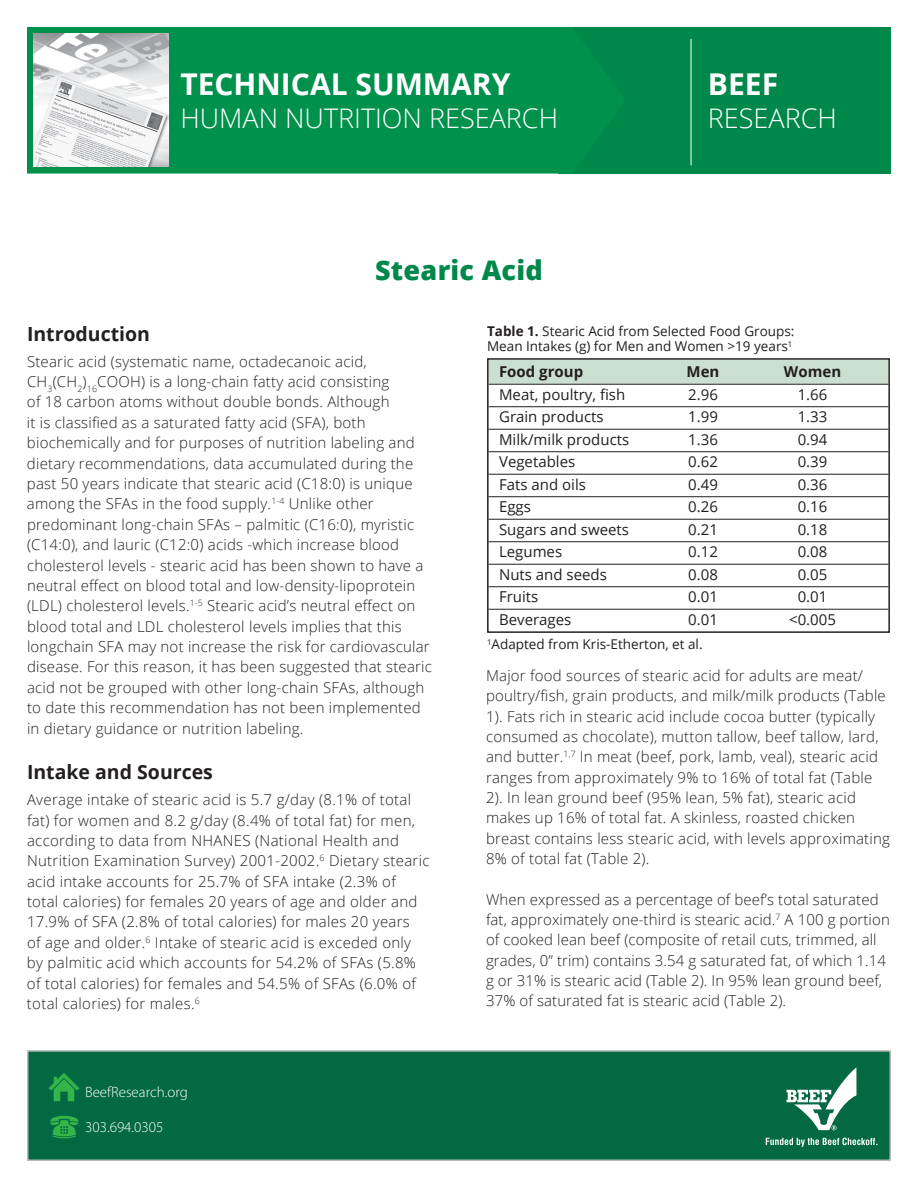
<style>
.page{position:relative;width:918px;height:1188px;background:#fff}
.page>*{position:absolute;margin:0;border:0;box-sizing:border-box;transform-origin:0 0}
.t1{font:700 30px "Open Sans";color:#fff}
.t2{font:300 27px "Open Sans";color:#fff}
.t3{font:800 27px "Open Sans";letter-spacing:.01em;color:#00884b}
.t4{font:700 19.5px "Open Sans";color:#231f20}
.t5{font:300 15px/20.4px "Open Sans";letter-spacing:.015em;color:#231f20}
.t6{font:15px "Open Sans";color:#231f20}
.t7{font:300 15px "Myriad Pro";color:#fff}
.t8{font:700 15px "Open Sans";color:#231f20}
.t9{font:13.5px/15px "Open Sans";color:#231f20}
.s1{font-weight:700}
</style>
<div class="page">
<div style="left:27px;top:1050px;width:864px;height:111px;background:#026943;border:2px solid #b9b9ba"></div>
<div style="left:558px;top:27px;width:333px;height:147px;background:#00884b"></div>
<div style="left:27px;top:27px;width:531px;height:147px;background:#00914d"></div>
<svg style="left:786px;top:1067px;width:71px;height:63px"></svg>
<svg style="left:766px;top:1138px;width:112px;height:9px"></svg>
<svg style="left:49px;top:1073px;width:30px;height:28px"></svg>
<svg style="left:50px;top:1116px;width:29px;height:22px"></svg>
<hr style="left:691px;top:39px;width:1px;height:126px;background:#fff">
<img style="left:34px;top:34px;width:134px;height:133px">
<div style="left:489px;top:360px;width:399px;height:24px;background:#cbdfd0"></div>
<hr style="left:489px;top:384px;width:399px;height:1px;background:#231f20">
<hr style="left:489px;top:406px;width:399px;height:1px;background:#231f20">
<hr style="left:489px;top:429px;width:399px;height:1px;background:#231f20">
<hr style="left:489px;top:451px;width:399px;height:1px;background:#231f20">
<hr style="left:489px;top:474px;width:399px;height:1px;background:#231f20">
<hr style="left:489px;top:496px;width:399px;height:1px;background:#231f20">
<hr style="left:489px;top:519px;width:399px;height:1px;background:#231f20">
<hr style="left:489px;top:541px;width:399px;height:1px;background:#231f20">
<hr style="left:489px;top:564px;width:399px;height:1px;background:#231f20">
<hr style="left:489px;top:586px;width:399px;height:1px;background:#231f20">
<hr style="left:489px;top:609px;width:399px;height:1px;background:#231f20">
<div style="left:487px;top:358px;width:403px;height:275px;border:2px solid #231f20"></div>
<h1 class="t1" style="left:180px;top:63px;width:332px">TECHNICAL SUMMARY</h1>
<h2 class="t2" style="left:180px;top:99px;width:379px">HUMAN NUTRITION RESEARCH</h2>
<h2 class="t3" style="left:375px;top:249px;width:169px">Stearic Acid</h2>
<h1 class="t1" style="left:708px;top:63px;width:72px">BEEF</h1>
<h2 class="t2" style="left:708px;top:99px;width:130px">RESEARCH</h2>
<h3 class="t4" style="left:27px;top:320px;width:125px">Introduction</h3>
<p class="t5" style="left:27px;top:351px;width:407px">Stearic acid (systematic name, octadecanoic acid, CH<sub>3</sub>(CH<sub>2</sub>)<sub>16</sub>COOH) is a long-chain fatty acid consisting<br>of 18 carbon atoms without double bonds. Although<br>it is classified as a saturated fatty acid (SFA), both biochemically and for purposes of nutrition labeling and dietary recommendations, data accumulated during the past 50 years indicate that stearic acid (C18:0) is unique among the SFAs in the food supply.<sup>1-4</sup> Unlike other predominant long-chain SFAs – palmitic (C16:0), myristic (C14:0), and lauric (C12:0) acids -which increase blood cholesterol levels - stearic acid has been shown to have a neutral effect on blood total and low-density-lipoprotein (LDL) cholesterol levels.<sup>1-5</sup> Stearic acid’s neutral effect on blood total and LDL cholesterol levels implies that this longchain SFA may not increase the risk for cardiovascular disease. For this reason, it has been suggested that stearic acid not be grouped with other long-chain SFAs, although to date this recommendation has not been implemented in dietary guidance or nutrition labeling.</p>
<h3 class="t4" style="left:27px;top:759px;width:187px">Intake and Sources</h3>
<p class="t5" style="left:27px;top:789px;width:404px">Average intake of stearic acid is 5.7 g/day (8.1% of total fat) for women and 8.2 g/day (8.4% of total fat) for men, according to data from NHANES (National Health and Nutrition Examination Survey) 2001-2002.<sup>6</sup> Dietary stearic acid intake accounts for 25.7% of SFA intake (2.3% of total calories) for females 20 years of age and older and 17.9% of SFA (2.8% of total calories) for males 20 years<br>of age and older.<sup>6</sup> Intake of stearic acid is exceded only by palmitic acid which accounts for 54.2% of SFAs (5.8% of total calories) for females and 54.5% of SFAs (6.0% of total calories) for males.<sup>6</sup></p>
<p class="t7" style="left:85px;top:1083px;width:104px">BeefResearch.org</p>
<p class="t7" style="left:85px;top:1118px;width:80px">303.694.0305</p>
<p class="t9" style="left:487px;top:323px;width:309px"><span class="s1">Table 1.</span> Stearic Acid from Selected Food Groups:<br>Mean Intakes (g) for Men and Women &gt;19 years<sup>1</sup></p>
<p class="t8" style="left:499px;top:361px;width:86px">Food group</p>
<p class="t8" style="left:687px;top:361px;width:34px">Men</p>
<p class="t8" style="left:784px;top:361px;width:59px">Women</p>
<p class="t6" style="left:499px;top:384px;width:128px">Meat, poultry, fish</p>
<p class="t6" style="left:688px;top:384px;width:31px">2.96</p>
<p class="t6" style="left:798px;top:384px;width:31px">1.66</p>
<p class="t6" style="left:499px;top:406px;width:106px">Grain products</p>
<p class="t6" style="left:688px;top:406px;width:31px">1.99</p>
<p class="t6" style="left:798px;top:406px;width:31px">1.33</p>
<p class="t6" style="left:499px;top:429px;width:132px">Milk/milk products</p>
<p class="t6" style="left:688px;top:429px;width:31px">1.36</p>
<p class="t6" style="left:798px;top:429px;width:31px">0.94</p>
<p class="t6" style="left:499px;top:451px;width:78px">Vegetables</p>
<p class="t6" style="left:688px;top:451px;width:31px">0.62</p>
<p class="t6" style="left:798px;top:451px;width:31px">0.39</p>
<p class="t6" style="left:499px;top:474px;width:88px">Fats and oils</p>
<p class="t6" style="left:688px;top:474px;width:31px">0.49</p>
<p class="t6" style="left:798px;top:474px;width:31px">0.36</p>
<p class="t6" style="left:499px;top:496px;width:33px">Eggs</p>
<p class="t6" style="left:688px;top:496px;width:31px">0.26</p>
<p class="t6" style="left:798px;top:496px;width:31px">0.16</p>
<p class="t6" style="left:499px;top:519px;width:131px">Sugars and sweets</p>
<p class="t6" style="left:688px;top:519px;width:31px">0.21</p>
<p class="t6" style="left:798px;top:519px;width:31px">0.18</p>
<p class="t6" style="left:499px;top:541px;width:65px">Legumes</p>
<p class="t6" style="left:688px;top:541px;width:31px">0.12</p>
<p class="t6" style="left:798px;top:541px;width:31px">0.08</p>
<p class="t6" style="left:499px;top:564px;width:109px">Nuts and seeds</p>
<p class="t6" style="left:688px;top:564px;width:31px">0.08</p>
<p class="t6" style="left:798px;top:564px;width:31px">0.05</p>
<p class="t6" style="left:499px;top:586px;width:41px">Fruits</p>
<p class="t6" style="left:688px;top:586px;width:31px">0.01</p>
<p class="t6" style="left:798px;top:586px;width:31px">0.01</p>
<p class="t6" style="left:499px;top:609px;width:74px">Beverages</p>
<p class="t6" style="left:688px;top:609px;width:31px">0.01</p>
<p class="t6" style="left:789px;top:609px;width:48px">&lt;0.005</p>
<p class="t9" style="left:487px;top:636px;width:217px"><sup>1</sup>Adapted from Kris-Etherton, et al.</p>
<p class="t5" style="left:486px;top:665px;width:406px">Major food sources of stearic acid for adults are meat/ poultry/fish, grain products, and milk/milk products (Table 1). Fats rich in stearic acid include cocoa butter (typically consumed as chocolate), mutton tallow, beef tallow, lard, and butter.<sup>1,7</sup> In meat (beef, pork, lamb, veal), stearic acid ranges from approximately 9% to 16% of total fat (Table 2). In lean ground beef (95% lean, 5% fat), stearic acid makes up 16% of total fat. A skinless, roasted chicken breast contains less stearic acid, with levels approximating 8% of total fat (Table 2).</p>
<p class="t5" style="left:486px;top:888px;width:405px">When expressed as a percentage of beef’s total saturated fat, approximately one-third is stearic acid.<sup>7</sup> A 100 g portion of cooked lean beef (composite of retail cuts, trimmed, all grades, 0” trim) contains 3.54 g saturated fat, of which 1.14 g or 31% is stearic acid (Table 2). In 95% lean ground beef, 37% of saturated fat is stearic acid (Table 2).</p>
</div>
